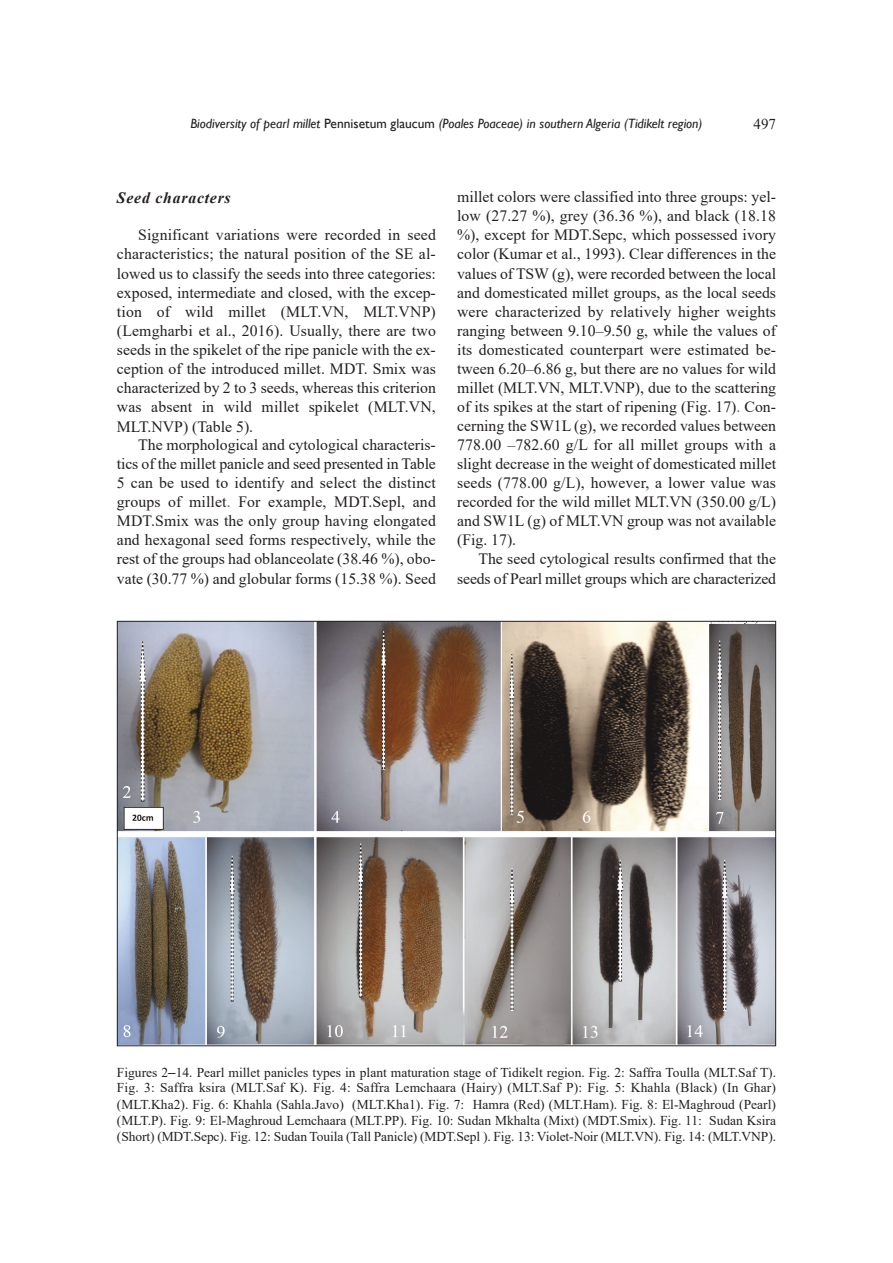
<style>
.page{position:relative;width:893px;height:1263px;background:#fff}
.page>*{position:absolute;margin:0;border:0;box-sizing:border-box;transform-origin:0 0}
.t1{font:15.75px/19px "Times New Roman";color:#231f20;text-align:justify}
.t2{font:italic 700 15.75px "Times New Roman";letter-spacing:.05em;color:#231f20}
.t3{font:15px "Times New Roman";color:#231f20}
.t4{font:13.5px/16px "Times New Roman";letter-spacing:-.01em;color:#231f20;text-align:justify}
.t5{font:italic 13.5px "Gill Sans";color:#231f20}
.s1{font-style:normal}
.s2{color:#656362}
.s3{font-family:"Arial"}
</style>
<div class="page">
<img style="left:119px;top:623px;width:655px;height:421px">
<p class="t5" style="left:190px;top:116px;width:514px">Biodiversity of pearl millet <span class="s1">Pennisetum glaucum</span> (Poales Poaceae) in southern Algeria (Tidikelt region)</p>
<p class="t3" style="left:753px;top:116px;width:24px">497</p>
<p class="t2" style="left:117px;top:189px;width:115px">Seed characters</p>
<p class="t1" style="left:117px;top:225px;width:320px;text-indent:21px">Significant variations were recorded in seed characteristics; the natural position of the SE al&shy;lowed us to classify the seeds into three categories: exposed, intermediate and closed, with the excep&shy;tion of wild millet (MLT.VN, MLT.VNP) (Lemgharbi et al., 2016). Usually, there are two seeds in the spikelet of the ripe panicle with the ex&shy;ception of the introduced millet. MDT. Smix was characterized by 2 to 3 seeds, whereas this criterion was absent in wild millet spikelet (MLT.VN, MLT.NVP) (Table 5).</p>
<p class="t1" style="left:117px;top:435px;width:320px;text-indent:21px">The morphological and cytological characteris&shy;tics of the millet panicle and seed presented in Table 5 can be used to identify and select the distinct groups of millet<span class="s2">.</span> For example, MDT.Sepl, and MDT.Smix was the only group having elongated and hexagonal seed forms respectively, while the rest of the groups had oblanceolate (38.46 %), obo&shy;vate (30.77 %) and globular forms (15.38 %). Seed</p>
<p class="t1" style="left:457px;top:187px;width:320px">millet colors were classified into three groups: yel&shy;low (27.27 %), grey (36.36 %), and black (18.18 %), except for MDT.Sepc, which possessed ivory color (Kumar et al., 1993). Clear differences in the values of TSW (g), were recorded between the local and domesticated millet groups, as the local seeds were characterized by relatively higher weights ranging between 9.10–9.50 g, while the values of its domesticated counterpart were estimated be&shy;tween 6.20–6.86 g, but there are no values for wild millet (MLT.VN, MLT.VNP), due to the scattering of its spikes at the start of ripening (Fig. 17)<span class="s2">.</span> Con&shy;cerning the SW1L (g), we recorded values between 778.00 –782.60 g/L for all millet groups with a slight decrease in the weight of domesticated millet seeds (778.00 g/L), however, a lower value was recorded for the wild millet MLT.VN (350.00 g/L) and SW1L (g) of MLT.VN group was not available (Fig. 17).</p>
<p class="t1" style="left:457px;top:550px;width:320px;text-align:right">The seed cytological results confirmed that the seeds of Pearl millet groups which are characterized</p>
<p class="t4" style="left:117px;top:1064px;width:661px">Figures 2<span class="s3">–</span>14. Pearl millet panicles types in plant maturation stage of Tidikelt region. Fig. 2: Saffra Toulla (MLT.Saf T).<br>Fig. 3: Saffra ksira (MLT.Saf K). Fig. 4: Saffra Lemchaara (Hairy) (MLT.Saf P): Fig. 5: Khahla (Black) (In Ghar) (MLT.Kha2). Fig. 6: Khahla (Sahla.Javo) (MLT.Kha1). Fig. 7: Hamra (Red) (MLT.Ham). Fig. 8: El-Maghroud (Pearl) (MLT.P). Fig. 9: El-Maghroud Lemchaara (MLT.PP). Fig. 10: Sudan Mkhalta (Mixt) (MDT.Smix). Fig. 11: Sudan Ksira (Short) (MDT.Sepc). Fig. 12: Sudan Touila (Tall Panicle) (MDT.Sepl ). Fig. 13: Violet-Noir (MLT.VN). Fig. 14: (MLT.VNP).</p>
</div>
